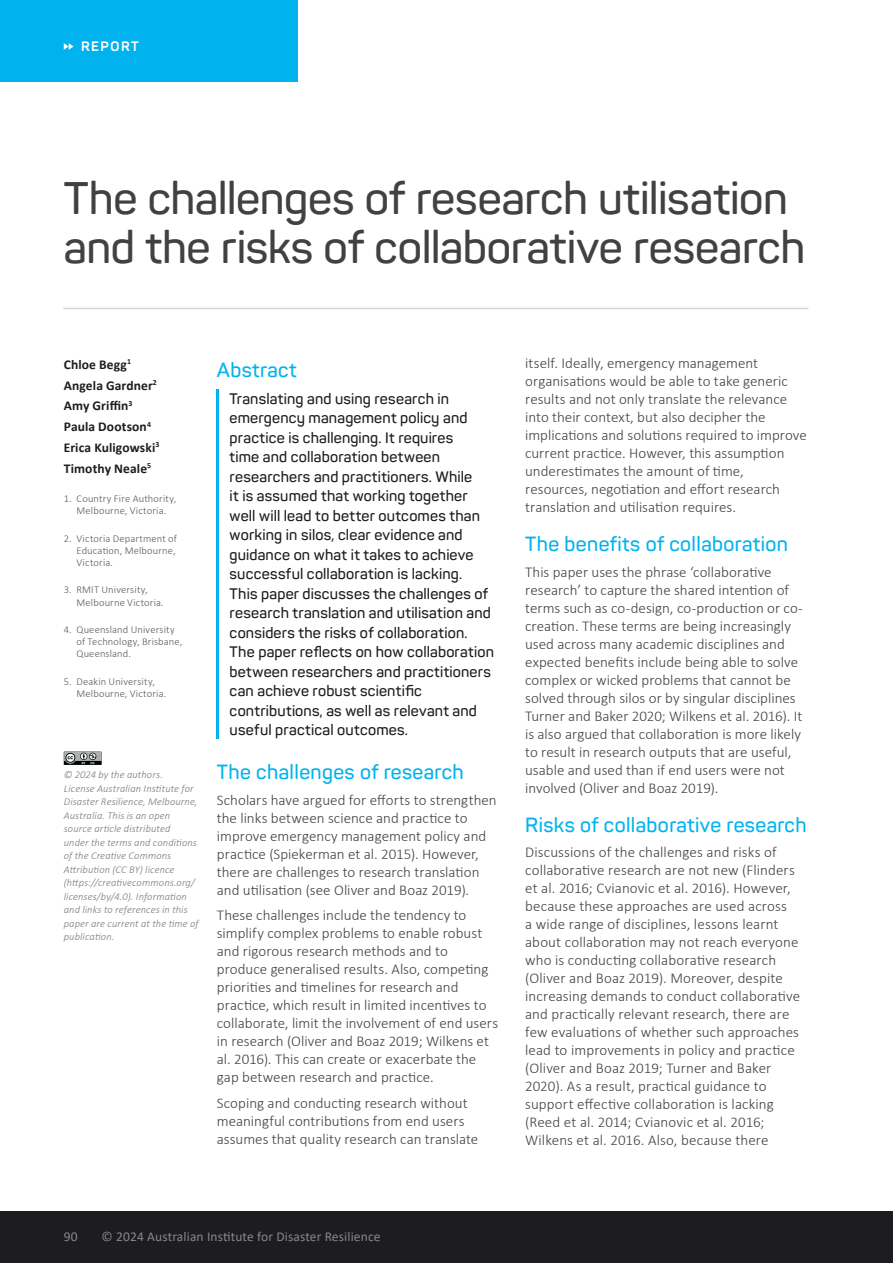
<style>
.page{position:relative;width:893px;height:1263px;background:#fff}
.page>*{position:absolute;margin:0;border:0;box-sizing:border-box;transform-origin:0 0}
.t1{font:600 45px/49.5px "Panton";letter-spacing:-.005em;color:#414042}
.t2{font:600 20.25px "Panton";letter-spacing:.02em;color:#00b3ef}
.t3{font:300 15px/18px "Calibri";letter-spacing:.005em;color:#414042}
.t4{font:600 15px/19.5px "Panton";letter-spacing:.01em;color:#1d1d1f}
.t5{font:700 13.5px/20.7px "Calibri";letter-spacing:.01em;color:#1d1d1f}
.t6{font:13.5px "Calibri";letter-spacing:.01em;color:#868788}
.t7{font:700 13.5px "Panton";letter-spacing:.11em;color:#fff}
.t8{font:italic 300 10.5px/13.5px "Calibri";letter-spacing:.01em;color:#77787b}
.t9{font:300 10.5px/12px "Calibri";letter-spacing:.015em;color:#58595b}
</style>
<div class="page">
<div style="left:0;top:0;width:298px;height:81px;background:#00b3ef"></div>
<svg style="left:64px;top:43px;width:9px;height:7px"></svg>
<div style="left:0;top:1212px;width:893px;height:51px;background:#1d1d1f"></div>
<hr style="left:217px;top:389px;width:2px;height:350px;background:#00b3ef">
<hr style="left:64px;top:308px;width:744px;height:1px;background:#d2d8d6">
<svg style="left:64px;top:752px;width:38px;height:13px"></svg>
<p class="t7" style="left:81px;top:38px;width:59px">REPORT</p>
<h1 class="t1" style="left:64px;top:173px;width:743px">The challenges of research utilisation and the risks of collaborative research</h1>
<p class="t5" style="left:64px;top:354px;width:97px">Chloe Begg<sup>1<br></sup>Angela Gardner<sup>2<br></sup>Amy Griffin<sup>3<br></sup>Paula Dootson<sup>4<br></sup>Erica Kuligowski<sup>3<br></sup>Timothy Neale<sup>5</sup></p>
<p class="t9" style="left:64px;top:492px;width:114px;text-align:center">1. Country Fire Authority,<br>Melbourne, Victoria.</p>
<p class="t9" style="left:77px;top:532px;width:102px;text-indent:-13px">2. Victoria Department of<br>Education, Melbourne,<br>Victoria.</p>
<p class="t9" style="left:77px;top:584px;width:89px;text-indent:-13px">3. RMIT University,<br>Melbourne Victoria.</p>
<p class="t9" style="left:77px;top:624px;width:107px;text-indent:-13px">4. Queensland University of Technology, Brisbane,<br>Queensland.</p>
<p class="t9" style="left:77px;top:676px;width:91px;text-indent:-13px">5. Deakin University,<br>Melbourne, Victoria.</p>
<p class="t8" style="left:64px;top:768px;width:136px">© 2024 by the authors.<br>License Australian Institute for<br>Disaster Resilience, Melbourne,<br>Australia. This is an open source article distributed<br>under the terms and conditions of the Creative Commons<br>Attribution (CC BY) licence (https://creativecommons.org/ licenses/by/4.0). Information and links to references in this paper are current at the time of publication.</p>
<h2 class="t2" style="left:217px;top:357px;width:81px">Abstract</h2>
<p class="t4" style="left:230px;top:389px;width:266px">Translating and using research in emergency management policy and practice is challenging. It requires<br>time and collaboration between researchers and practitioners. While<br>it is assumed that working together well will lead to better outcomes than working in silos, clear evidence and guidance on what it takes to achieve successful collaboration is lacking.<br>This paper discusses the challenges of research translation and utilisation and considers the risks of collaboration.<br>The paper reflects on how collaboration between researchers and practitioners can achieve robust scientific contributions, as well as relevant and useful practical outcomes.</p>
<h2 class="t2" style="left:217px;top:760px;width:248px">The challenges of research</h2>
<p class="t3" style="left:217px;top:791px;width:281px">Scholars have argued for efforts to strengthen the links between science and practice to improve emergency management policy and practice (Spiekerman et al. 2015). However, there are challenges to research translation and utilisation (see Oliver and Boaz 2019).</p>
<p class="t3" style="left:217px;top:906px;width:283px">These challenges include the tendency to simplify complex problems to enable robust and rigorous research methods and to produce generalised results. Also, competing priorities and timelines for research and practice, which result in limited incentives to collaborate, limit the involvement of end users in research (Oliver and Boaz 2019; Wilkens et al. 2016). This can create or exacerbate the gap between research and practice.</p>
<p class="t3" style="left:217px;top:1094px;width:263px">Scoping and conducting research without meaningful contributions from end users assumes that quality research can translate</p>
<p class="t3" style="left:525px;top:354px;width:283px">itself. Ideally, emergency management organisations would be able to take generic results and not only translate the relevance into their context, but also decipher the implications and solutions required to improve current practice. However, this assumption underestimates the amount of time, resources, negotiation and effort research translation and utilisation requires.</p>
<h2 class="t2" style="left:525px;top:532px;width:264px">The benefits of collaboration</h2>
<p class="t3" style="left:525px;top:563px;width:279px">This paper uses the phrase ‘collaborative research’ to capture the shared intention of terms such as co-design, co-production or co&shy;creation. These terms are being increasingly used across many academic disciplines and expected benefits include being able to solve complex or wicked problems that cannot be solved through silos or by singular disciplines Turner and Baker 2020; Wilkens et al. 2016). It is also argued that collaboration is more likely to result in research outputs that are useful, usable and used than if end users were not involved (Oliver and Boaz 2019).</p>
<h2 class="t2" style="left:525px;top:812px;width:283px">Risks of collaborative research</h2>
<p class="t3" style="left:525px;top:843px;width:276px">Discussions of the challenges and risks of collaborative research are not new (Flinders et al. 2016; Cvianovic et al. 2016). However, because these approaches are used across<br>a wide range of disciplines, lessons learnt about collaboration may not reach everyone who is conducting collaborative research (Oliver and Boaz 2019). Moreover, despite increasing demands to conduct collaborative and practically relevant research, there are few evaluations of whether such approaches lead to improvements in policy and practice (Oliver and Boaz 2019; Turner and Baker 2020). As a result, practical guidance to support effective collaboration is lacking (Reed et al. 2014; Cvianovic et al. 2016; Wilkens et al. 2016. Also, because there</p>
<p class="t6" style="left:64px;top:1227px;width:15px">90</p>
<p class="t6" style="left:102px;top:1227px;width:280px">© 2024 Australian Institute for Disaster Resilience</p>
</div>
